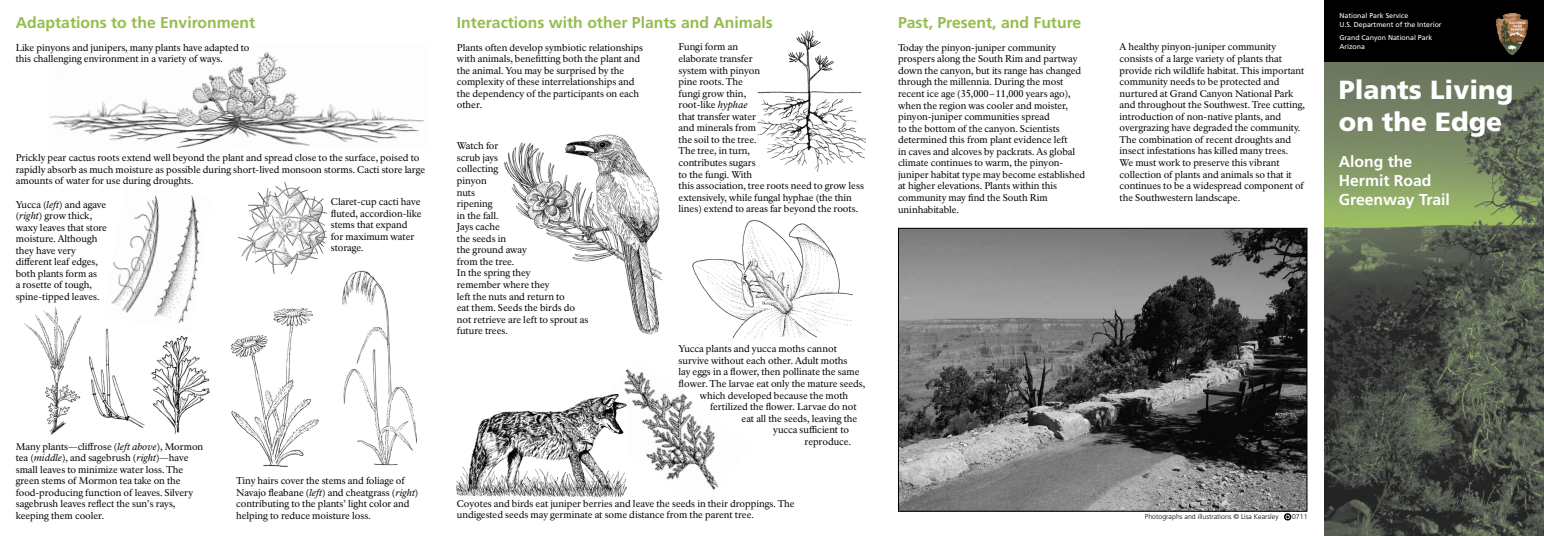
<style>
.page{position:relative;width:1544px;height:536px;background:#fff}
.page>*{position:absolute;margin:0;border:0;box-sizing:border-box;transform-origin:0 0}
.t1{font:900 26.25px/31.5px "Frutiger LT Std";color:#fff}
.t2{font:700 15.75px "Frutiger LT Std";color:#95bc4f}
.t3{font:700 15.75px/18.9px "Frutiger LT Std";color:#fff}
.t4{font:9.62px/11.5px "NPS Rawlinson OT";letter-spacing:-.005em;color:#000}
.t5{font:7px/8.4px "Frutiger LT Std";color:#fff}
.t6{font:300 7px "Frutiger LT Std";color:#000}
.s1{font-style:italic}
</style>
<div class="page">
<img style="left:593px;top:368px;width:126px;height:130px">
<img style="left:1324px;top:61px;width:220px;height:475px">
<img style="left:757px;top:30px;width:108px;height:142px">
<div style="left:1324px;top:0;width:220px;height:61px;background:#000"></div>
<img style="left:503px;top:134px;width:160px;height:201px">
<img style="left:49px;top:52px;width:376px;height:97px">
<img style="left:24px;top:307px;width:58px;height:128px">
<img style="left:237px;top:181px;width:91px;height:93px">
<img style="left:111px;top:195px;width:89px;height:129px">
<img style="left:151px;top:335px;width:59px;height:99px">
<img style="left:692px;top:220px;width:161px;height:119px">
<img style="left:230px;top:308px;width:89px;height:159px">
<img style="left:342px;top:270px;width:75px;height:196px">
<img style="left:900px;top:230px;width:405px;height:279px">
<div style="left:898px;top:228px;width:409px;height:283px;border:1px solid #000"></div>
<svg style="left:1284px;top:513px;width:7px;height:7px"></svg>
<img style="left:1495px;top:13px;width:22px;height:42px">
<img style="left:456px;top:394px;width:170px;height:103px">
<img style="left:89px;top:328px;width:56px;height:100px">
<h2 class="t2" style="left:16px;top:13px;width:241px">Adaptations to the Environment</h2>
<p class="t4" style="left:16px;top:42px;width:235px">Like pinyons and junipers, many plants have adapted to this challenging environment in a variety of ways.</p>
<p class="t4" style="left:457px;top:42px;width:188px">Plants often develop symbiotic relationships with animals, benefitting both the plant and the animal. You may be surprised by the complexity of these interrelationships and the dependency of the participants on each other.</p>
<h2 class="t2" style="left:457px;top:13px;width:317px">Interactions with other Plants and Animals</h2>
<p class="t4" style="left:678px;top:41px;width:187px">Fungi form an<br>elaborate transfer<br>system with pinyon<br>pine roots. The<br>fungi grow thin,<br>root-like <span class="s1">hyphae<br></span>that transfer water<br>and minerals from<br>the soil to the tree.<br>The tree, in turn,<br>contributes sugars<br>to the fungi. With<br>this association, tree roots need to grow less extensively, while fungal hyphae (the thin lines) extend to areas far beyond the roots.</p>
<p class="t4" style="left:457px;top:140px;width:133px">Watch for<br>scrub jays<br>collecting<br>pinyon<br>nuts<br>ripening<br>in the fall.<br>Jays cache<br>the seeds in<br>the ground away<br>from the tree.<br>In the spring they<br>remember where they<br>left the nuts and return to<br>eat them. Seeds the birds do not retrieve are left to sprout as future trees.</p>
<p class="t4" style="left:16px;top:152px;width:411px">Prickly pear cactus roots extend well beyond the plant and spread close to the surface, poised to rapidly absorb as much moisture as possible during short-lived monsoon storms. Cacti store large amounts of water for use during droughts.</p>
<p class="t4" style="left:331px;top:196px;width:92px">Claret-cup cacti have fluted, accordion-like stems that expand for maximum water storage.</p>
<p class="t4" style="left:16px;top:198px;width:93px">Yucca (<span class="s1">left</span>) and agave (<span class="s1">right</span>) grow thick, waxy leaves that store moisture. Although they have very different leaf edges, both plants form as<br>a rosette of tough, spine-tipped leaves.</p>
<p class="t4" style="left:16px;top:440px;width:189px">Many plants—cliffrose (<span class="s1">left above</span>), Mormon tea (<span class="s1">middle</span>), and sagebrush (<span class="s1">right</span>)—have small leaves to minimize water loss. The green stems of Mormon tea take on the food-producing function of leaves. Silvery sagebrush leaves reflect the sun’s rays, keeping them cooler.</p>
<p class="t4" style="left:236px;top:475px;width:184px">Tiny hairs cover the stems and foliage of Navajo fleabane (<span class="s1">left</span>) and cheatgrass (<span class="s1">right</span>) contributing to the plants’ light color and helping to reduce moisture loss.</p>
<p class="t4" style="left:678px;top:343px;width:160px">Yucca plants and yucca moths cannot</p>
<p class="t4" style="left:678px;top:355px;width:170px">survive without each other. Adult moths</p>
<p class="t4" style="left:678px;top:366px;width:182px">lay eggs in a flower, then pollinate the same</p>
<p class="t4" style="left:678px;top:378px;width:188px">flower. The larvae eat only the mature seeds,</p>
<p class="t4" style="left:700px;top:389px;width:150px">which developed because the moth</p>
<p class="t4" style="left:710px;top:401px;width:148px">fertilized the flower. Larvae do not</p>
<p class="t4" style="left:741px;top:412px;width:117px">eat all the seeds, leaving the</p>
<p class="t4" style="left:773px;top:424px;width:77px">yucca sufficient to</p>
<p class="t4" style="left:804px;top:435px;width:48px">reproduce.</p>
<p class="t4" style="left:457px;top:497px;width:339px">Coyotes and birds eat juniper berries and leave the seeds in their droppings. The undigested seeds may germinate at some distance from the parent tree.</p>
<h2 class="t2" style="left:898px;top:13px;width:185px">Past, Present, and Future</h2>
<p class="t4" style="left:898px;top:42px;width:189px">Today the pinyon-juniper community prospers along the South Rim and partway down the canyon, but its range has changed through the millennia. During the most recent ice age (35,000–11,000 years ago), when the region was cooler and moister, pinyon-juniper communities spread<br>to the bottom of the canyon. Scientists determined this from plant evidence left<br>in caves and alcoves by packrats. As global climate continues to warm, the pinyon&shy;juniper habitat type may become established at higher elevations. Plants within this community may find the South Rim uninhabitable.</p>
<p class="t4" style="left:1119px;top:41px;width:187px">A healthy pinyon-juniper community consists of a large variety of plants that provide rich wildlife habitat. This important community needs to be protected and nurtured at Grand Canyon National Park and throughout the Southwest. Tree cutting, introduction of non-native plants, and overgrazing have degraded the community.<br>The combination of recent droughts and insect infestations has killed many trees.<br>We must work to preserve this vibrant collection of plants and animals so that it continues to be a widespread component of the Southwestern landscape.</p>
<p class="t5" style="left:1339px;top:12px;width:104px">National Park Service<br>U.S. Department of the Interior</p>
<p class="t5" style="left:1339px;top:34px;width:94px">Grand Canyon National Park<br>Arizona</p>
<h1 class="t1" style="left:1338px;top:74px;width:176px">Plants Living on the Edge</h1>
<h2 class="t3" style="left:1338px;top:152px;width:113px">Along the<br>Hermit Road<br>Greenway Trail</h2>
<p class="t6" style="left:1145px;top:512px;width:135px">Photographs and illustrations © Lisa Kearsley</p>
<p class="t6" style="left:1292px;top:512px;width:17px">0711</p>
</div>
